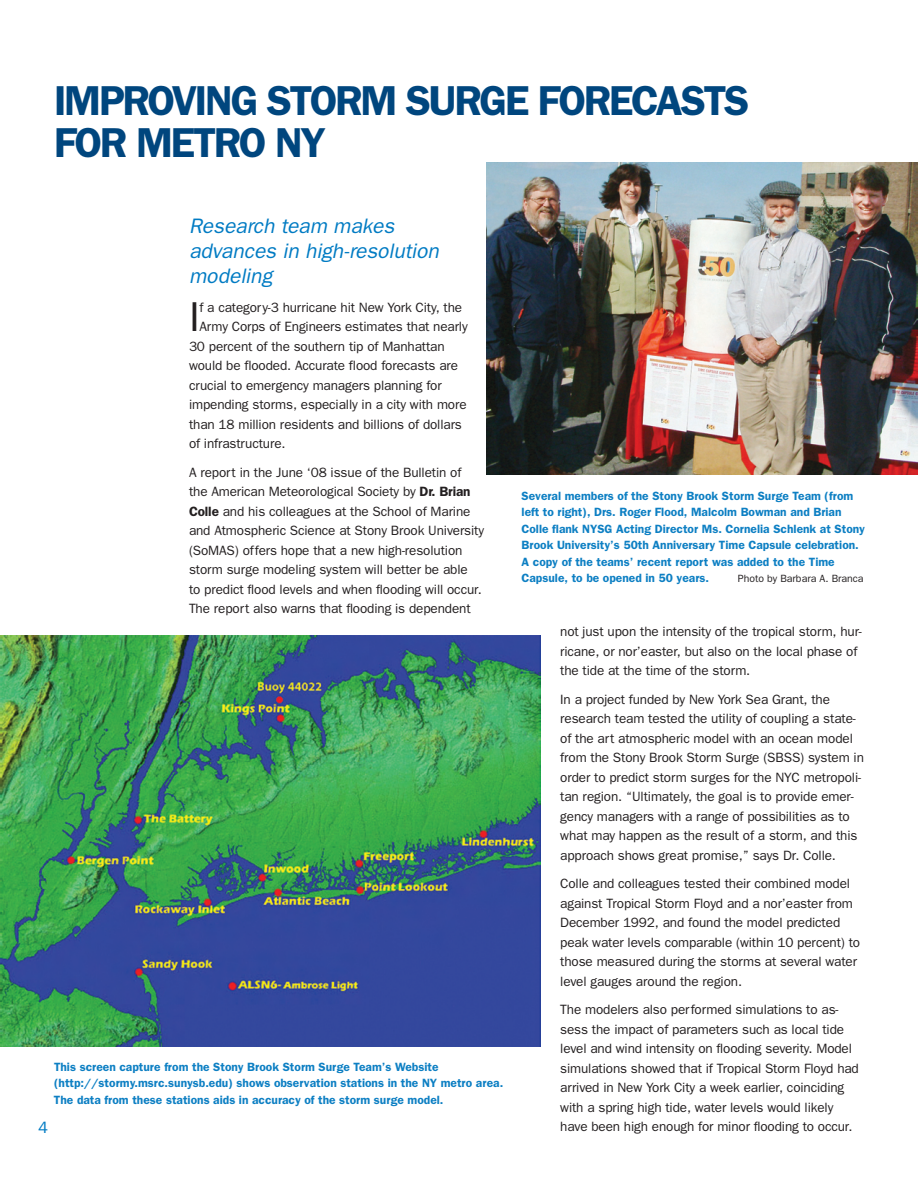
<style>
.page{position:relative;width:918px;height:1188px;background:#fff}
.page>*{position:absolute;margin:0;border:0;box-sizing:border-box;transform-origin:0 0}
.Head_-_Dk_Blue{font:600 42px/42px "Franklin Gothic";letter-spacing:-.05em;color:#00467e}
.Drop_cap_-_1st_para{font:42px "Franklin Gothic";color:#231f20}
.Body_Subheads{font:italic 21px/25.2px "Franklin Gothic";letter-spacing:-.005em;color:#007bc3}
.t1{font:16.5px "Franklin Gothic";color:#007bc3}
.Body_Text{font:13.5px/19.5px "Franklin Gothic";letter-spacing:-.01em;color:#231f20}
.Drop_cap_-_1st_para-2{font:13.5px "Franklin Gothic";letter-spacing:-.01em;color:#231f20}
.Body_Text-2{font:600 12px/16.5px "Franklin Gothic";color:#0d7fc3}
.t2{font:10.5px "Franklin Gothic";color:#231f20}
.s1{font-weight:600}
</style>
<div class="page">
<img style="left:1px;top:635px;width:540px;height:411px">
<img style="left:486px;top:162px;width:432px;height:313px">
<p class="Head_-_Dk_Blue" style="left:54px;top:78px;width:651px">improving storm surge forecasts for metro NY</p>
<p class="Body_Subheads" style="left:189px;top:213px;width:251px">Research team makes advances in high-resolution modeling</p>
<p class="Drop_cap_-_1st_para" style="left:189px;top:293px;width:12px">I</p>
<p class="Drop_cap_-_1st_para-2" style="left:199px;top:300px;width:264px">f a category-3 hurricane hit New York City, the</p>
<p class="Drop_cap_-_1st_para-2" style="left:199px;top:319px;width:270px">Army Corps of Engineers estimates that nearly</p>
<p class="Drop_cap_-_1st_para-2" style="left:189px;top:339px;width:257px">30 percent of the southern tip of Manhattan</p>
<p class="Drop_cap_-_1st_para-2" style="left:189px;top:358px;width:271px">would be flooded. Accurate flood forecasts are</p>
<p class="Drop_cap_-_1st_para-2" style="left:189px;top:378px;width:254px">crucial to emergency managers planning for</p>
<p class="Drop_cap_-_1st_para-2" style="left:189px;top:397px;width:279px">impending storms, especially in a city with more</p>
<p class="Drop_cap_-_1st_para-2" style="left:189px;top:416px;width:274px">than 18 million residents and billions of dollars</p>
<p class="Drop_cap_-_1st_para-2" style="left:189px;top:436px;width:98px">of infrastructure.</p>
<p class="Body_Text" style="left:189px;top:462px;width:297px">A report in the June ‘08 issue of the Bulletin of<br>the American Meteorological Society by <span class="s1">Dr. Brian Colle</span> and his colleagues at the School of Marine and Atmospheric Science at Stony Brook University (SoMAS) offers hope that a new high-resolution storm surge modeling system will better be able<br>to predict flood levels and when flooding will occur.<br>The report also warns that flooding is dependent</p>
<p class="Body_Text-2" style="left:54px;top:1058px;width:451px">This screen capture from the Stony Brook Storm Surge Team’s Website (http://stormy.msrc.sunysb.edu) shows observation stations in the NY metro area.<br>The data from these stations aids in accuracy of the storm surge model.</p>
<p class="t1" style="left:38px;top:1118px;width:11px">4</p>
<p class="Body_Text-2" style="left:522px;top:487px;width:345px">Several members of the Stony Brook Storm Surge Team (from left to right), Drs. Roger Flood, Malcolm Bowman and Brian Colle flank NYSG Acting Director Ms. Cornelia Schlenk at Stony Brook University’s 50th Anniversary Time Capsule celebration.<br>A copy of the teams’ recent report was added to the Time Capsule, to be opened in 50 years.</p>
<p class="t2" style="left:738px;top:572px;width:127px">Photo by Barbara A. Branca</p>
<p class="Body_Text" style="left:560px;top:622px;width:303px">not just upon the intensity of the tropical storm, hur&shy;ricane, or nor’easter, but also on the local phase of the tide at the time of the storm.</p>
<p class="Body_Text" style="left:560px;top:689px;width:305px">In a project funded by New York Sea Grant, the research team tested the utility of coupling a state&shy;of the art atmospheric model with an ocean model from the Stony Brook Storm Surge (SBSS) system in order to predict storm surges for the NYC metropoli&shy;tan region. “Ultimately, the goal is to provide emer&shy;gency managers with a range of possibilities as to what may happen as the result of a storm, and this approach shows great promise,” says Dr. Colle.</p>
<p class="Body_Text" style="left:560px;top:874px;width:301px">Colle and colleagues tested their combined model against Tropical Storm Floyd and a nor’easter from December 1992, and found the model predicted peak water levels comparable (within 10 percent) to those measured during the storms at several water level gauges around the region.</p>
<p class="Body_Text" style="left:560px;top:1000px;width:300px">The modelers also performed simulations to as&shy;sess the impact of parameters such as local tide level and wind intensity on flooding severity. Model simulations showed that if Tropical Storm Floyd had arrived in New York City a week earlier, coinciding with a spring high tide, water levels would likely have been high enough for minor flooding to occur.</p>
</div>
